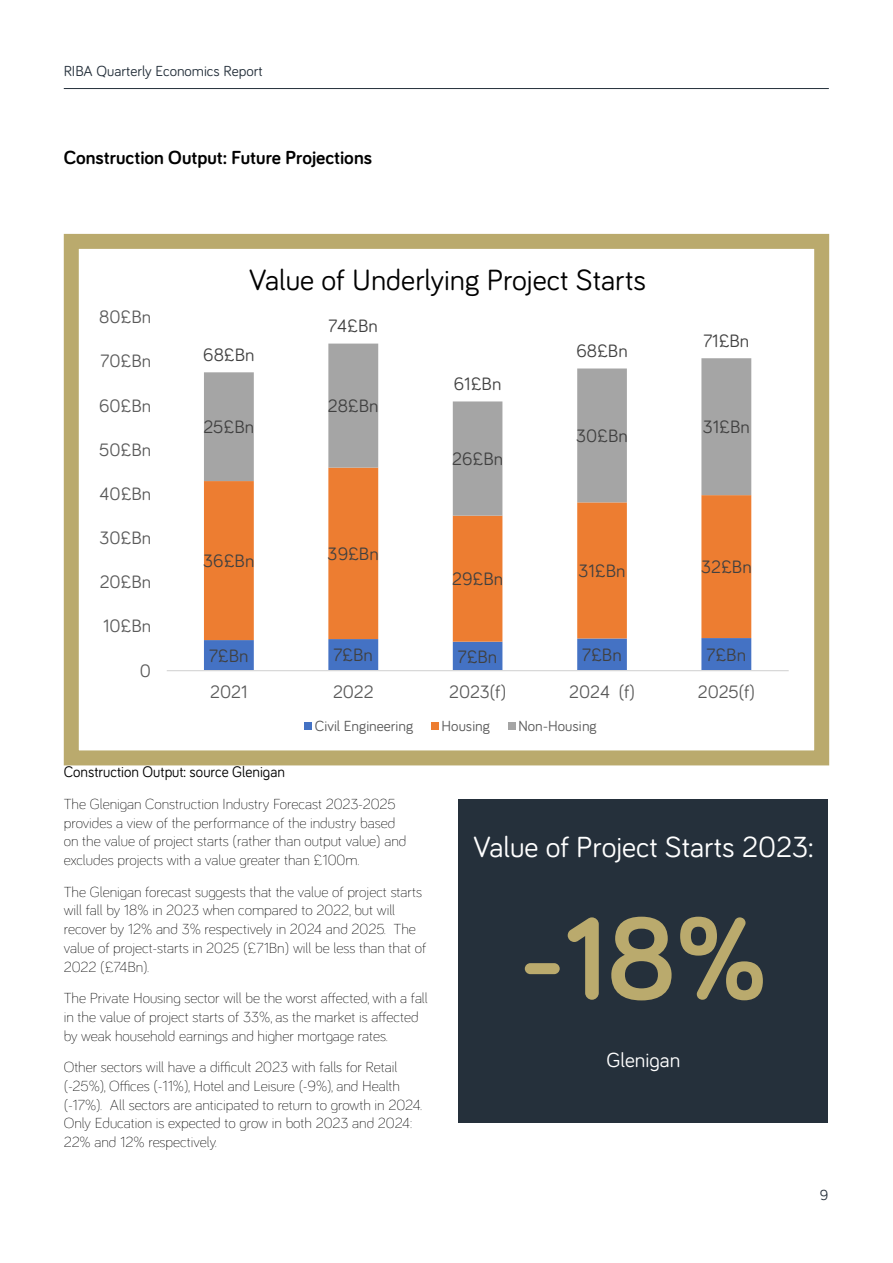
<style>
.page{position:relative;width:893px;height:1263px;background:#fff}
.page>*{position:absolute;margin:0;border:0;box-sizing:border-box;transform-origin:0 0}
.t1{font:700 119.55px "Bariol";color:#baaa6d}
.t2{font:30.15px "Bariol";color:#000}
.t3{font:30px "Bariol";color:#fff}
.t4{font:21px "Bariol";color:#fff}
.t5{font:700 19.5px "Bariol";color:#000}
.t6{font:18.45px "Bariol";letter-spacing:.005em;color:#404040}
.t7{font:18.45px "Bariol";color:#595959}
.t8{font:15.75px "Bariol";color:#000;scale:.95 1}
.t9{font:300 15px/18.8px "Bariol";color:#000}
.t10{font:15px "Bariol";color:#595959}
.t11{font:15px "Bariol";color:#25303b}
</style>
<div class="page">
<hr style="left:64px;top:88px;width:765px;height:1px;background:#25303b">
<div style="left:64px;top:234px;width:765px;height:531px;border:15px solid #baaa6d"></div>
<svg style="left:204px;top:642px;width:547px;height:28px"></svg>
<svg style="left:204px;top:516px;width:547px;height:126px"></svg>
<svg style="left:204px;top:344px;width:547px;height:172px"></svg>
<hr style="left:167px;top:670px;width:622px;height:1px;background:#d9d9d9">
<div style="left:304px;top:722px;width:8px;height:8px;background:#4472c4"></div>
<div style="left:431px;top:722px;width:7px;height:8px;background:#ed7d31"></div>
<div style="left:508px;top:722px;width:7px;height:8px;background:#a5a5a5"></div>
<div style="left:458px;top:799px;width:370px;height:324px;background:#25303b"></div>
<p class="t11" style="left:64px;top:60px;width:201px">RIBA Quarterly Economics Report</p>
<h3 class="t5" style="left:64px;top:144px;width:310px">Construction Output: Future Projections</h3>
<p class="t7" style="left:99px;top:305px;width:53px">80£Bn</p>
<p class="t7" style="left:101px;top:349px;width:52px">70£Bn</p>
<p class="t7" style="left:99px;top:393px;width:54px">60£Bn</p>
<p class="t7" style="left:99px;top:437px;width:53px">50£Bn</p>
<p class="t7" style="left:100px;top:481px;width:53px">40£Bn</p>
<p class="t7" style="left:100px;top:525px;width:53px">30£Bn</p>
<p class="t7" style="left:100px;top:569px;width:53px">20£Bn</p>
<p class="t7" style="left:103px;top:614px;width:50px">10£Bn</p>
<p class="t7" style="left:140px;top:658px;width:13px">0</p>
<h2 class="t2" style="left:249px;top:259px;width:399px">Value of Underlying Project Starts</h2>
<p class="t6" style="left:203px;top:342px;width:53px">68£Bn</p>
<p class="t6" style="left:203px;top:414px;width:52px">25£Bn</p>
<p class="t6" style="left:328px;top:313px;width:51px">74£Bn</p>
<p class="t6" style="left:328px;top:393px;width:52px">28£Bn</p>
<p class="t6" style="left:454px;top:371px;width:49px">61£Bn</p>
<p class="t6" style="left:452px;top:446px;width:52px">26£Bn</p>
<p class="t6" style="left:576px;top:338px;width:53px">68£Bn</p>
<p class="t6" style="left:576px;top:423px;width:53px">30£Bn</p>
<p class="t6" style="left:703px;top:328px;width:47px">71£Bn</p>
<p class="t6" style="left:703px;top:414px;width:49px">31£Bn</p>
<p class="t6" style="left:203px;top:548px;width:53px">36£Bn</p>
<p class="t6" style="left:328px;top:541px;width:53px">39£Bn</p>
<p class="t6" style="left:452px;top:566px;width:52px">29£Bn</p>
<p class="t6" style="left:578px;top:558px;width:49px">31£Bn</p>
<p class="t6" style="left:701px;top:554px;width:52px">32£Bn</p>
<p class="t6" style="left:209px;top:643px;width:41px">7£Bn</p>
<p class="t6" style="left:333px;top:642px;width:41px">7£Bn</p>
<p class="t6" style="left:458px;top:644px;width:41px">7£Bn</p>
<p class="t6" style="left:582px;top:642px;width:41px">7£Bn</p>
<p class="t6" style="left:707px;top:642px;width:41px">7£Bn</p>
<p class="t7" style="left:210px;top:679px;width:39px">2021</p>
<p class="t7" style="left:333px;top:679px;width:42px">2022</p>
<p class="t7" style="left:449px;top:679px;width:58px">2023(f)</p>
<p class="t7" style="left:569px;top:679px;width:67px">2024 (f)</p>
<p class="t7" style="left:698px;top:679px;width:59px">2025(f)</p>
<p class="t10" style="left:315px;top:716px;width:100px">Civil Engineering</p>
<p class="t10" style="left:442px;top:716px;width:50px">Housing</p>
<p class="t10" style="left:518px;top:716px;width:80px">Non-Housing</p>
<p class="t8" style="left:64px;top:761px;width:234px">Construction Output: source Glenigan</p>
<p class="t9" style="left:64px;top:793px;width:344px">The Glenigan Construction Industry Forecast 2023-2025 provides a view of the performance of the industry based on the value of project starts (rather than output value) and excludes projects with a value greater than £100m.</p>
<p class="t9" style="left:64px;top:881px;width:364px">The Glenigan forecast suggests that the value of project starts will fall by 18% in 2023 when compared to 2022, but will recover by 12% and 3% respectively in 2024 and 2025. The value of project-starts in 2025 (£71Bn) will be less than that of 2022 (£74Bn).</p>
<p class="t9" style="left:64px;top:988px;width:365px">The Private Housing sector will be the worst affected, with a fall in the value of project starts of 33%, as the market is affected by weak household earnings and higher mortgage rates.</p>
<p class="t9" style="left:64px;top:1057px;width:360px">Other sectors will have a difficult 2023 with falls for Retail (-25%), Offices (-11%), Hotel and Leisure (-9%), and Health (-17%). All sectors are anticipated to return to growth in 2024.<br>Only Education is expected to grow in both 2023 and 2024:<br>22% and 12% respectively.</p>
<h3 class="t3" style="left:474px;top:827px;width:341px">Value of Project Starts 2023:</h3>
<h1 class="t1" style="left:520px;top:877px;width:249px">-18%</h1>
<h3 class="t4" style="left:607px;top:1045px;width:75px">Glenigan</h3>
<p class="t11" style="left:820px;top:1184px;width:10px">9</p>
</div>
